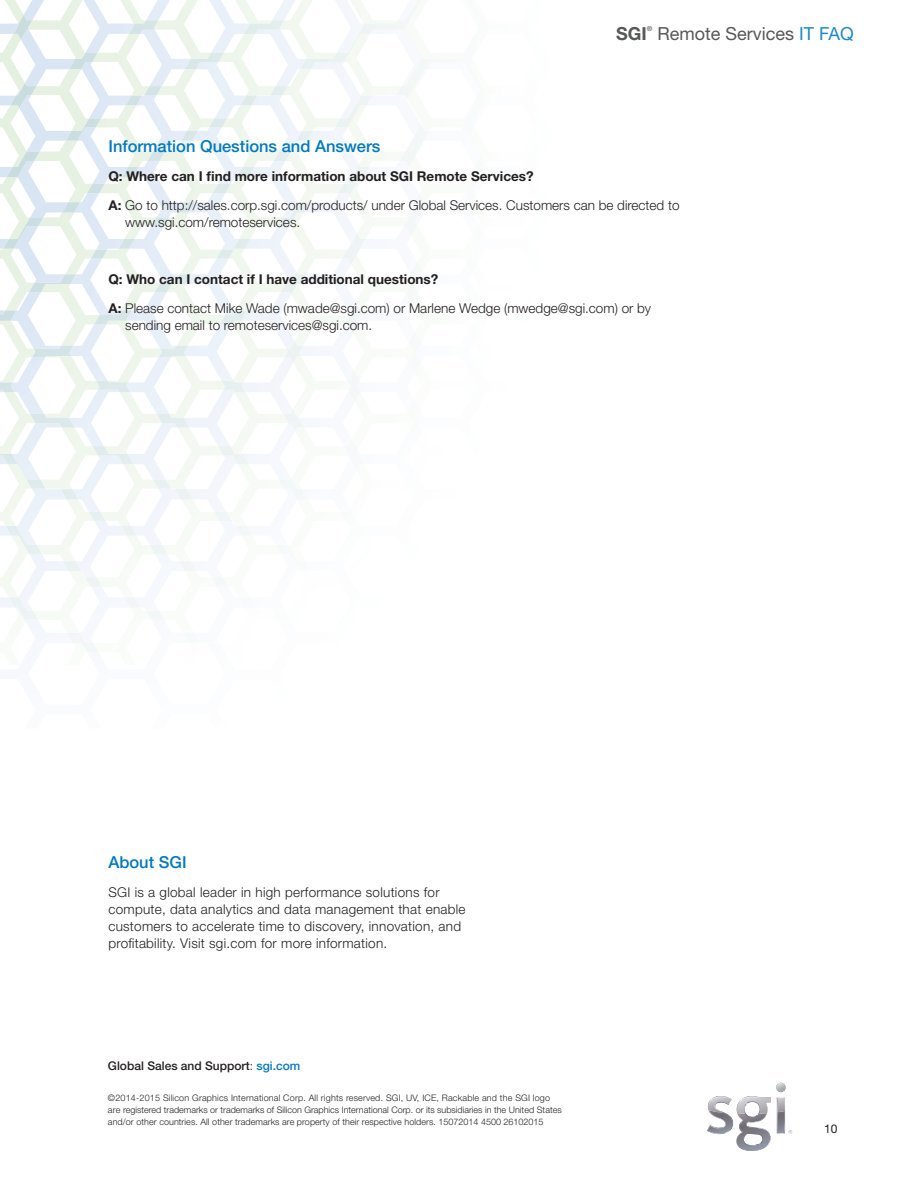
<style>
.page{position:relative;width:918px;height:1188px;background:#fff}
.page>*{position:absolute;margin:0;border:0;box-sizing:border-box;transform-origin:0 0}
.t1{font:18px "Helvetica Neue LT Std";color:#57585a}
.t2{font:700 18px "Helvetica Neue LT Std";color:#57585a}
.t3{font:500 16.5px "Helvetica Neue LT Std";color:#0079c2}
.t4{font:300 13.5px/28.8px "Helvetica Neue LT Std";color:#231f20}
.t5{font:300 13.5px/16.8px "Helvetica Neue LT Std";letter-spacing:.02em;color:#231f20}
.t6{font:500 12px "Helvetica Neue LT Std";color:#231f20}
.t7{font:12px "Helvetica Neue LT Std";color:#231f20}
.t8{font:300 9px/12px "Helvetica Neue LT Std";letter-spacing:.005em;color:#231f20}
.t9{font:500 7.05px "Helvetica Neue LT Std";color:#57585a}
.s1{color:#1e89ca}
.s2{font-weight:700}
.s3{font-weight:300}
.s4{color:#0079c2}
</style>
<div class="page">
<svg style="left:707px;top:1083px;width:85px;height:68px"></svg>
<svg style="left:0;top:0;width:428px;height:586px"></svg>
<img style="left:173px;top:0;width:265px;height:69px">
<img style="left:0;top:579px;width:164px;height:73px">
<h1 class="t2" style="left:616px;top:22px;width:32px">SGI</h1>
<p class="t9" style="left:647px;top:25px;width:7px">®</p>
<h1 class="t1" style="left:657px;top:23px;width:198px">Remote Services <span class="s1">IT FAQ</span></h1>
<p class="t3" style="left:108px;top:136px;width:274px">Information Questions and Answers</p>
<p class="t4" style="left:108px;top:162px;width:573px"><span class="s2">Q: Where can I find more information about SGI Remote Services?<br>A:</span> Go to http://sales.corp.sgi.com/products/ under Global Services. Customers can be directed to</p>
<p class="t4" style="left:125px;top:207px;width:177px">www.sgi.com/remoteservices.</p>
<p class="t4" style="left:108px;top:265px;width:544px"><span class="s2">Q: Who can I contact if I have additional questions?<br>A:</span> Please contact Mike Wade (mwade@sgi.com) or Marlene Wedge (mwedge@sgi.com) or by</p>
<p class="t4" style="left:125px;top:311px;width:249px">sending email to remoteservices@sgi.com.</p>
<p class="t3" style="left:108px;top:853px;width:80px">About SGI</p>
<p class="t5" style="left:108px;top:884px;width:359px">SGI is a global leader in high performance solutions for compute, data analytics and data management that enable customers to accelerate time to discovery, innovation, and profitability. Visit sgi.com for more information.</p>
<p class="t6" style="left:108px;top:1059px;width:194px">Global Sales and Support<span class="s3">:</span> <span class="s4">sgi.com</span></p>
<p class="t8" style="left:108px;top:1092px;width:455px">©2014-2015 Silicon Graphics International Corp. All rights reserved. SGI, UV, ICE, Rackable and the SGI logo are registered trademarks or trademarks of Silicon Graphics International Corp. or its subsidiaries in the United States and/or other countries. All other trademarks are property of their respective holders. 15072014 4500 26102015</p>
<p class="t7" style="left:824px;top:1122px;width:15px">10</p>
</div>
